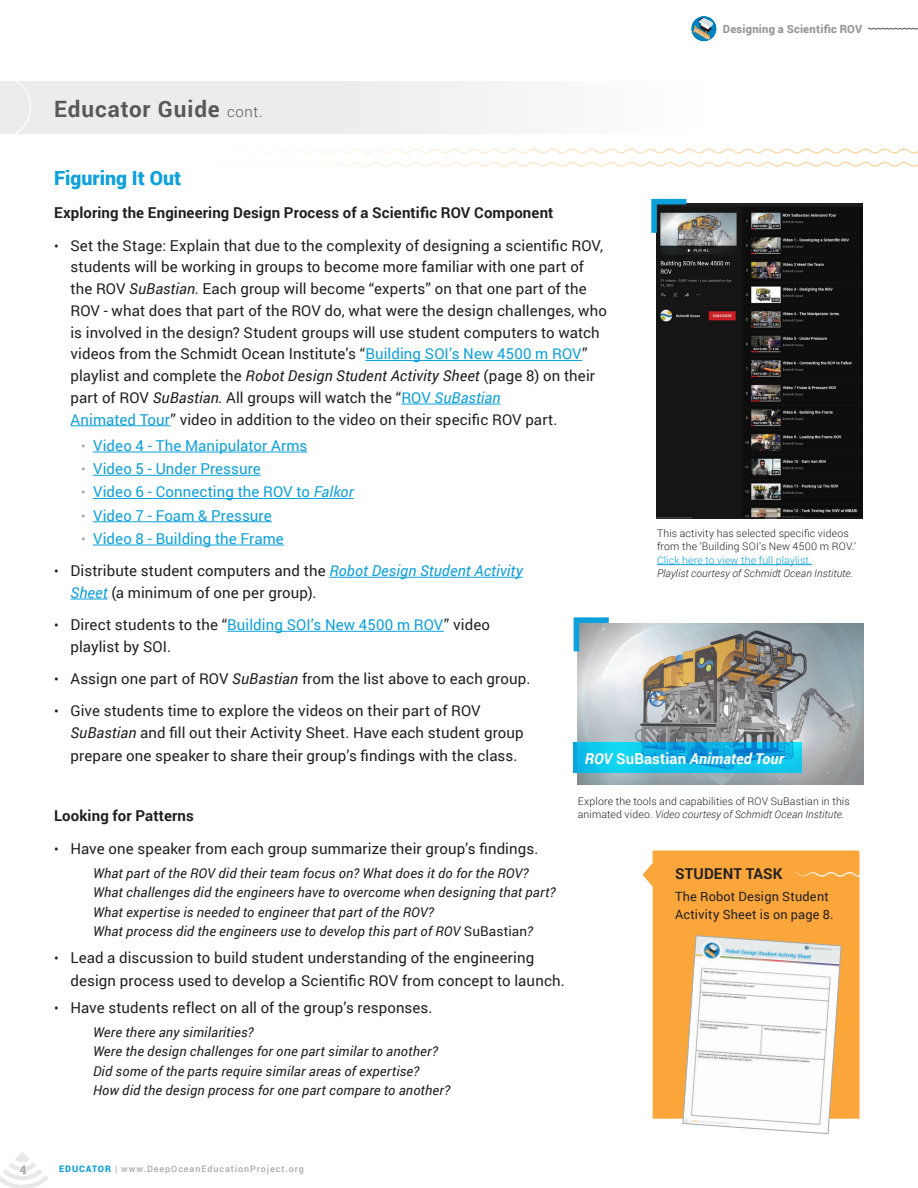
<style>
.page{position:relative;width:918px;height:1188px;background:#fff}
.page>*{position:absolute;margin:0;border:0;box-sizing:border-box;transform-origin:0 0}
.t1{font:700 22.5px "Roboto";letter-spacing:.04em;color:#57585a}
.Body_copy{font:900 19.5px "Roboto";letter-spacing:.005em;color:#0ca0dc}
.Body_copy-2{font:15px/21.8px "Roboto";letter-spacing:.005em;color:#231f20}
.Body_copy-3{font:15px "Roboto";letter-spacing:.01em;color:#0ca0dc}
.Body_copy-4{font:700 15px "Roboto";letter-spacing:.01em;color:#231f20}
.t2{font:italic 700 15px "Roboto";letter-spacing:.005em;color:#fff}
.Body_copy-5{font:italic 13.5px/19.5px "Roboto";letter-spacing:.015em;color:#231f20}
.Body_copy-6{font:12.75px/18px "Roboto";letter-spacing:.015em;color:#231f20}
.t3{font:700 12px "Roboto Slab";color:#a8a9ad}
.Body_copy-7{font:900 11.25px "Roboto";letter-spacing:.02em;color:#97999c}
.t4{font:300 10.5px/13.5px "Roboto";letter-spacing:.015em;color:#231f20}
.t5{font:italic 300 10.5px "Roboto";letter-spacing:.015em;color:#231f20}
.t6{font:300 10.5px "Roboto";letter-spacing:.015em;color:#0ca0dc}
.t7{font:500 9px "Roboto";letter-spacing:.1em;color:#a8a9ad}
.s1{font-weight:300;font-size:15px}
.s2{font-size:13.5px}
.s3{font-style:italic}
.s4{color:#0ca0dc}
.s5{font-style:italic;color:#0ca0dc}
.s6{font-size:13.5px;color:#a2aaad}
.s7{font-style:normal}
.s8{font-weight:900;color:#0ca0dc}
</style>
<div class="page">
<svg style="left:643px;top:850px;width:216px;height:269px;background:#fab052"></svg>
<div style="left:0;top:81px;width:702px;height:53px;background:#ececee"></div>
<svg style="left:15px;top:81px;width:16px;height:53px"></svg>
<svg style="left:0;top:1152px;width:49px;height:36px"></svg>
<svg style="left:867px;top:28px;width:51px;height:2px"></svg>
<svg style="left:691px;top:16px;width:26px;height:25px"></svg>
<hr style="left:365px;top:360px;width:217px;height:1px;background:#0ca0dc">
<hr style="left:401px;top:404px;width:100px;height:1px;background:#0ca0dc">
<hr style="left:70px;top:425px;width:101px;height:1px;background:#0ca0dc">
<hr style="left:93px;top:452px;width:215px;height:1px;background:#0ca0dc">
<hr style="left:93px;top:475px;width:168px;height:1px;background:#0ca0dc">
<hr style="left:93px;top:498px;width:261px;height:1px;background:#0ca0dc">
<hr style="left:93px;top:521px;width:179px;height:1px;background:#0ca0dc">
<hr style="left:93px;top:545px;width:191px;height:1px;background:#0ca0dc">
<hr style="left:329px;top:577px;width:194px;height:1px;background:#0ca0dc">
<hr style="left:70px;top:599px;width:38px;height:1px;background:#0ca0dc">
<hr style="left:227px;top:631px;width:217px;height:1px;background:#0ca0dc">
<img style="left:656px;top:203px;width:206px;height:315px">
<svg style="left:651px;top:198px;width:41px;height:40px;background:#7897a1"></svg>
<hr style="left:657px;top:564px;width:155px;height:1px;background:#0ca0dc">
<img style="left:577px;top:623px;width:287px;height:161px">
<svg style="left:573px;top:617px;width:41px;height:40px;background:#97b8c5"></svg>
<svg style="left:573px;top:742px;width:229px;height:31px;background:#0db7e5"></svg>
<svg style="left:682px;top:935px;width:160px;height:199px"></svg>
<svg style="left:788px;top:871px;width:72px;height:7px"></svg>
<svg style="left:266px;top:148px;width:652px;height:19px"></svg>
<p class="t1" style="left:54px;top:93px;width:210px">Educator Guide <span class="s1">cont.</span></p>
<p class="Body_copy-7" style="left:723px;top:21px;width:141px">Designing a Scientific ROV</p>
<p class="Body_copy" style="left:54px;top:165px;width:129px">Figuring It Out</p>
<p class="Body_copy-4" style="left:54px;top:203px;width:501px">Exploring the Engineering Design Process of a Scientific ROV Component</p>
<p class="Body_copy-2" style="left:70px;top:234px;width:538px;text-indent:-16px"><span class="s2">•</span> Set the Stage: Explain that due to the complexity of designing a scientific ROV, students will be working in groups to become more familiar with one part of the ROV <span class="s3">SuBastian</span>. Each group will become “experts” on that one part of the ROV - what does that part of the ROV do, what were the design challenges, who is involved in the design? Student groups will use student computers to watch videos from the Schmidt Ocean Institute’s “<span class="s4">Building SOI’s New 4500 m ROV</span>” playlist and complete the <span class="s3">Robot Design Student Activity Sheet</span> (page 8) on their part of ROV <span class="s3">SuBastian</span>. All groups will watch the “<span class="s4">ROV</span> <span class="s5">SuBastian<br></span><span class="s4">Animated Tour</span>” video in addition to the video on their specific ROV part.</p>
<p class="Body_copy-3" style="left:81px;top:435px;width:228px"><span class="s6">•</span> Video 4 - The Manipulator Arms</p>
<p class="Body_copy-3" style="left:81px;top:458px;width:181px"><span class="s6">•</span> Video 5 - Under Pressure</p>
<p class="Body_copy-3" style="left:81px;top:482px;width:274px"><span class="s6">•</span> Video 6 - Connecting the ROV to <span class="s3">Falkor</span></p>
<p class="Body_copy-3" style="left:81px;top:505px;width:192px"><span class="s6">•</span> Video 7 - Foam &amp; Pressure</p>
<p class="Body_copy-3" style="left:81px;top:528px;width:204px"><span class="s6">•</span> Video 8 - Building the Frame</p>
<p class="Body_copy-2" style="left:70px;top:559px;width:454px;text-indent:-16px"><span class="s2">•</span> Distribute student computers and the <span class="s5">Robot Design Student Activity<br>Sheet</span> (a minimum of one per group).</p>
<p class="Body_copy-2" style="left:70px;top:613px;width:421px;text-indent:-16px"><span class="s2">•</span> Direct students to the “<span class="s4">Building SOI’s New 4500 m ROV</span>” video playlist by SOI.</p>
<p class="Body_copy-2" style="left:54px;top:667px;width:478px"><span class="s2">•</span> Assign one part of ROV <span class="s3">SuBastian</span> from the list above to each group.</p>
<p class="Body_copy-2" style="left:70px;top:699px;width:455px;line-height:22.2px;text-indent:-16px"><span class="s2">•</span> Give students time to explore the videos on their part of ROV<br><span class="s3">SuBastian</span> and fill out their Activity Sheet. Have each student group prepare one speaker to share their group’s findings with the class.</p>
<p class="t4" style="left:657px;top:526px;width:201px">This activity has selected specific videos from the ‘Building SOI’s New 4500 m ROV.’</p>
<p class="t6" style="left:657px;top:553px;width:156px">Click here to view the full playlist.</p>
<p class="t5" style="left:657px;top:566px;width:198px">Playlist courtesy of Schmidt Ocean Institute.</p>
<p class="t2" style="left:585px;top:748px;width:201px">ROV <span class="s7">SuBastian</span> Animated Tour</p>
<p class="t4" style="left:578px;top:794px;width:273px">Explore the tools and capabilities of ROV SuBastian in this animated video. <span class="s3">Video courtesy of Schmidt Ocean Institute.</span></p>
<p class="Body_copy-4" style="left:54px;top:805px;width:141px">Looking for Patterns</p>
<p class="Body_copy-2" style="left:54px;top:837px;width:486px"><span class="s2">•</span> Have one speaker from each group summarize their group’s findings.</p>
<p class="Body_copy-5" style="left:93px;top:863px;width:464px">What part of the ROV did their team focus on? What does it do for the ROV?<br>What challenges did the engineers have to overcome when designing that part?<br>What expertise is needed to engineer that part of the ROV?<br>What process did the engineers use to develop this part of ROV <span class="s7">SuBastian</span>?</p>
<p class="Body_copy-2" style="left:70px;top:946px;width:496px;line-height:22.5px;text-indent:-16px"><span class="s2">•</span> Lead a discussion to build student understanding of the engineering design process used to develop a Scientific ROV from concept to launch.</p>
<p class="Body_copy-2" style="left:54px;top:996px;width:380px"><span class="s2">•</span> Have students reflect on all of the group’s responses.</p>
<p class="Body_copy-5" style="left:93px;top:1022px;width:162px">Were there any similarities?</p>
<p class="Body_copy-5" style="left:93px;top:1041px;width:346px">Were the design challenges for one part similar to another?</p>
<p class="Body_copy-5" style="left:93px;top:1061px;width:359px">Did some of the parts require similar areas of expertise?<br>How did the design process for one part compare to another?</p>
<p class="Body_copy-4" style="left:675px;top:863px;width:109px">STUDENT TASK</p>
<p class="Body_copy-6" style="left:675px;top:887px;width:160px">The Robot Design Student<br>Activity Sheet is on page 8.</p>
<p class="t3" style="left:20px;top:1161px;width:8px">4</p>
<p class="t7" style="left:59px;top:1162px;width:246px"><span class="s8">EDUCATOR</span> | www.DeepOceanEducationProject.org</p>
</div>
